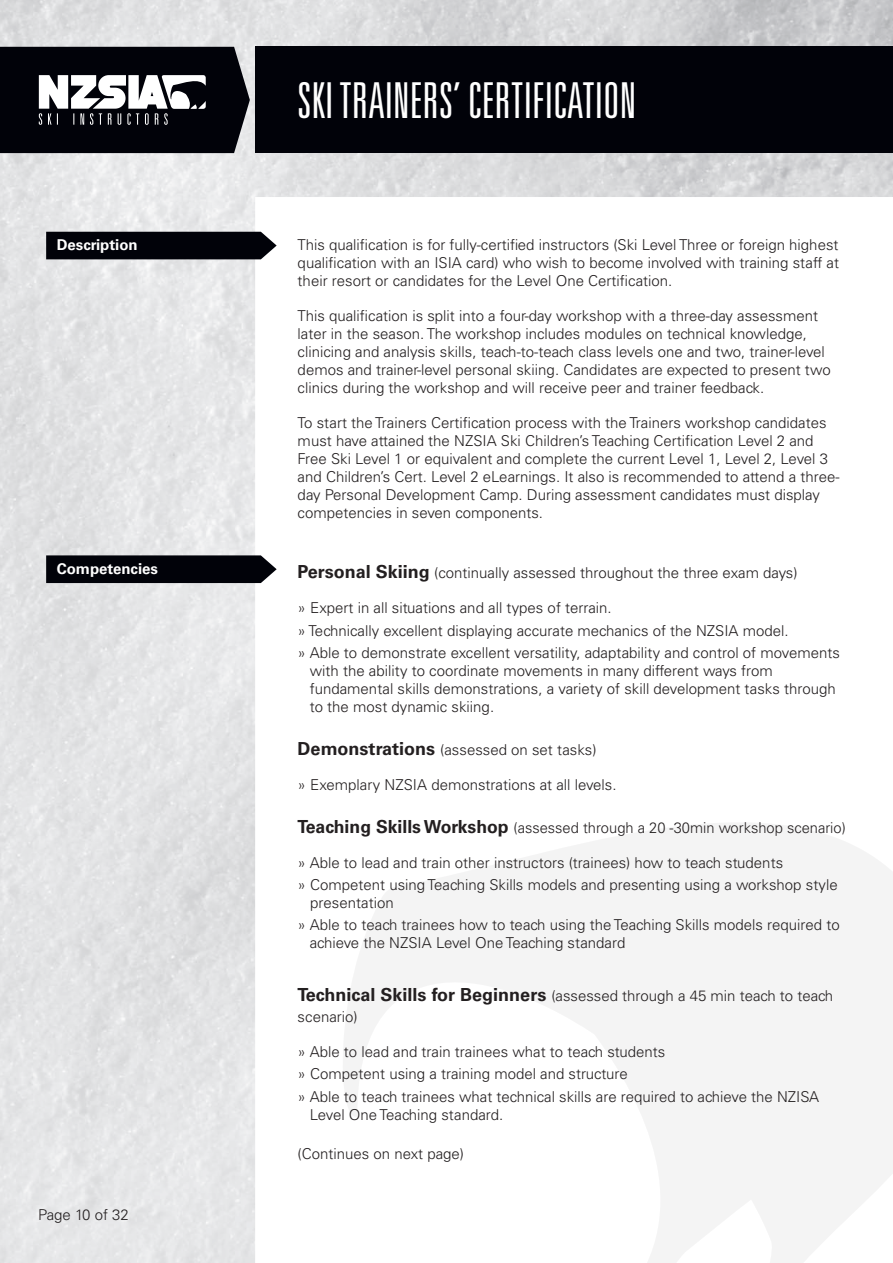
<style>
.page{position:relative;width:893px;height:1263px;background:#fff}
.page>*{position:absolute;margin:0;border:0;box-sizing:border-box;transform-origin:0 0}
.Headings{font:300 ultra-condensed 49.5px "Univers LT Std";color:#fff}
.Copy{font:300 15px/18px "Univers LT Std";color:#231f20}
.Sub_Heading{font:300 15px/21.6px "Univers LT Std";color:#231f20}
.Sub_Heading-2{font:700 15px "Univers LT Std";color:#fff}
.s1{font-weight:700;font-size:18px}
</style>
<div class="page">
<img style="left:0;top:0;width:893px;height:1263px">
<svg style="left:295px;top:821px;width:598px;height:442px;fill:#f4f4f4"></svg>
<div style="left:255px;top:47px;width:638px;height:106px;background:#010209"></div>
<div style="left:46px;top:232px;width:231px;height:27px;background:#010209"></div>
<svg style="left:46px;top:555px;width:231px;height:28px;background:#0d0e15"></svg>
<svg style="left:0;top:47px;width:250px;height:106px;background:#313137"></svg>
<p class="Sub_Heading-2" style="left:57px;top:236px;width:83px">Description</p>
<p class="Sub_Heading-2" style="left:57px;top:560px;width:103px">Competencies</p>
<p class="Copy" style="left:38px;top:1206px;width:92px">Page 10 of 32</p>
<p class="Headings" style="left:298px;top:75px;width:340px">SKI TRAINERS’ CERTIFICATION</p>
<p class="Copy" style="left:298px;top:236px;width:543px;text-align:justify">This qualification is for fully-certified instructors (Ski Level Three or foreign highest qualification with an ISIA card) who wish to become involved with training staff at their resort or candidates for the Level One Certification.</p>
<p class="Copy" style="left:298px;top:307px;width:535px">This qualification is split into a four-day workshop with a three-day assessment later in the season. The workshop includes modules on technical knowledge, clinicing and analysis skills, teach-to-teach class levels one and two, trainer-level demos and trainer-level personal skiing. Candidates are expected to present two clinics during the workshop and will receive peer and trainer feedback.</p>
<p class="Copy" style="left:298px;top:414px;width:543px">To start the Trainers Certification process with the Trainers workshop candidates must have attained the NZSIA Ski Children’s Teaching Certification Level 2 and Free Ski Level 1 or equivalent and complete the current Level 1, Level 2, Level 3 and Children’s Cert. Level 2 eLearnings. It also is recommended to attend a three&shy;day Personal Development Camp. During assessment candidates must display competencies in seven components.</p>
<p class="Sub_Heading" style="left:298px;top:562px;width:501px"><span class="s1">Personal Skiing</span> (continually assessed throughout the three exam days)</p>
<p class="Copy" style="left:298px;top:599px;width:315px">» Expert in all situations and all types of terrain.</p>
<p class="Copy" style="left:298px;top:621px;width:492px">» Technically excellent displaying accurate mechanics of the NZSIA model.</p>
<p class="Copy" style="left:310px;top:643px;width:532px;text-indent:-12px">» Able to demonstrate excellent versatility, adaptability and control of movements with the ability to coordinate movements in many different ways from fundamental skills demonstrations, a variety of skill development tasks through to the most dynamic skiing.</p>
<p class="Sub_Heading" style="left:298px;top:739px;width:300px"><span class="s1">Demonstrations</span> (assessed on set tasks)</p>
<p class="Copy" style="left:298px;top:775px;width:320px">» Exemplary NZSIA demonstrations at all levels.</p>
<p class="Sub_Heading" style="left:298px;top:816px;width:550px"><span class="s1">Teaching Skills Workshop</span> (assessed through a 20 -30min workshop scenario)</p>
<p class="Copy" style="left:298px;top:853px;width:487px">» Able to lead and train other instructors (trainees) how to teach students</p>
<p class="Copy" style="left:310px;top:875px;width:529px;text-indent:-13px">» Competent using Teaching Skills models and presenting using a workshop style presentation</p>
<p class="Copy" style="left:310px;top:916px;width:531px;text-indent:-12px">» Able to teach trainees how to teach using the Teaching Skills models required to achieve the NZSIA Level One Teaching standard</p>
<p class="Sub_Heading" style="left:298px;top:984px;width:537px"><span class="s1">Technical Skills for Beginners</span> (assessed through a 45 min teach to teach scenario)</p>
<p class="Copy" style="left:298px;top:1043px;width:369px">» Able to lead and train trainees what to teach students</p>
<p class="Copy" style="left:298px;top:1065px;width:332px">» Competent using a training model and structure</p>
<p class="Copy" style="left:310px;top:1087px;width:511px;text-indent:-12px">» Able to teach trainees what technical skills are required to achieve the NZISA<br>Level One Teaching standard.</p>
<p class="Copy" style="left:298px;top:1144px;width:168px">(Continues on next page)</p>
</div>
